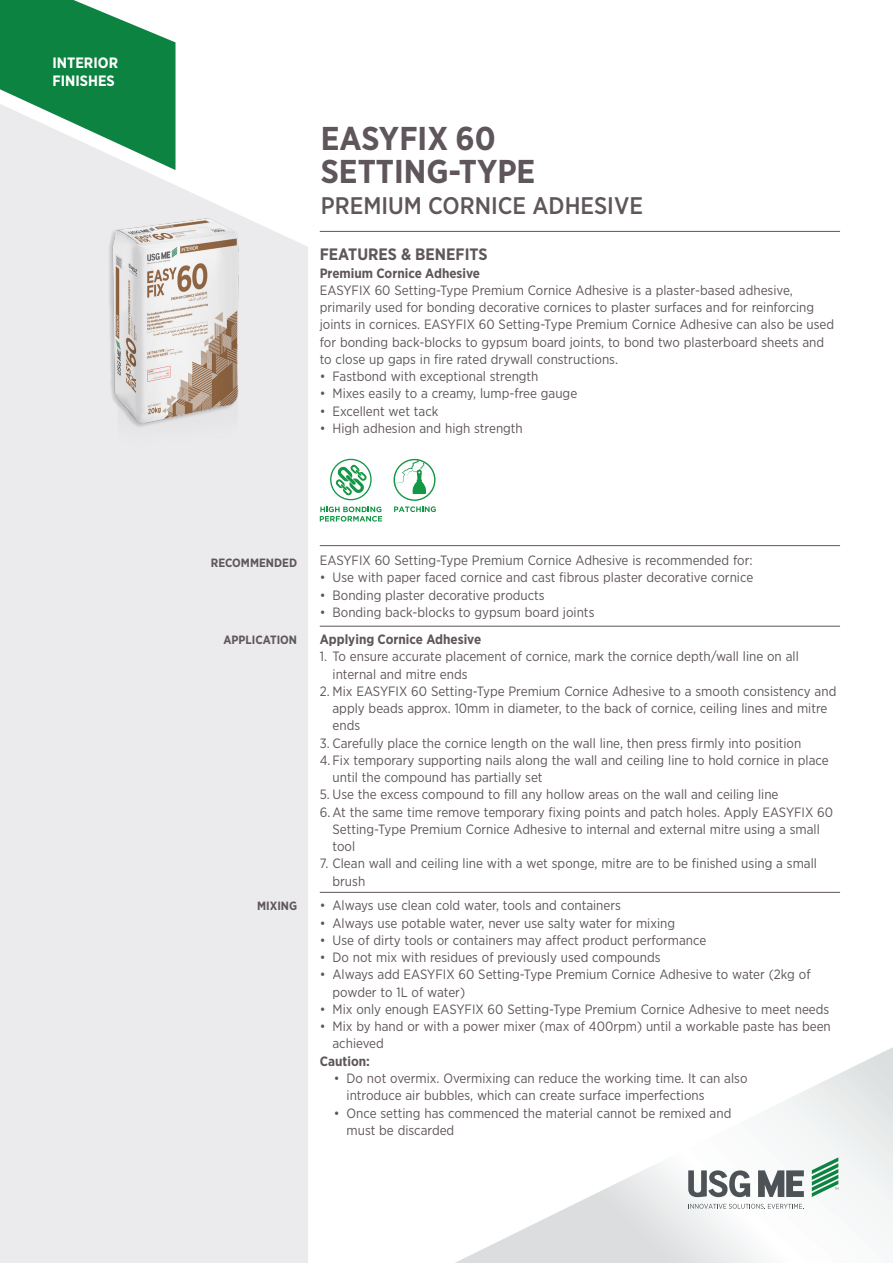
<style>
.page{position:relative;width:893px;height:1263px;background:#fff}
.page>*{position:absolute;margin:0;border:0;box-sizing:border-box;transform-origin:0 0}
.t1{font:700 33px "Gotham Narrow";color:#5f565c}
.t2{font:500 24px "Gotham Narrow";color:#5f565c}
.Helvetica_light_10pt{font:700 16.5px "Gotham Narrow";color:#5f565c}
.t3{font:700 15px "Gotham Narrow";color:#fff}
.Helvetica_light_10pt-2{font:13.5px/17.2px "Gotham Narrow";color:#5f565c}
.Helvetica_light_10pt-3{font:700 13.5px "Gotham Narrow";color:#5f565c}
.Helvetica_light_10pt-4{font:700 12px "Gotham Narrow";color:#5f565c}
</style>
<div class="page">
<svg style="left:455px;top:1047px;width:438px;height:216px"></svg>
<svg style="left:0;top:0;width:176px;height:104px;background:#2b9358"></svg>
<div style="left:0;top:104px;width:308px;height:1159px;background:#ebeaec"></div>
<hr style="left:320px;top:231px;width:520px;height:1px;background:#5f565c">
<hr style="left:320px;top:545px;width:520px;height:1px;background:#5f565c">
<hr style="left:320px;top:626px;width:520px;height:1px;background:#5f565c">
<hr style="left:320px;top:892px;width:520px;height:1px;background:#5f565c">
<svg style="left:336px;top:464px;width:31px;height:32px"></svg>
<div style="left:330px;top:459px;width:42px;height:41px;border:1px solid #149647;border-radius:50%"></div>
<svg style="left:320px;top:507px;width:62px;height:15px"></svg>
<svg style="left:393px;top:459px;width:34px;height:35px"></svg>
<div style="left:394px;top:459px;width:41px;height:42px;border:1px solid #149647;border-radius:50%"></div>
<svg style="left:394px;top:506px;width:42px;height:6px"></svg>
<svg style="left:689px;top:1204px;width:115px;height:5px"></svg>
<svg style="left:688px;top:1170px;width:62px;height:27px"></svg>
<svg style="left:758px;top:1170px;width:46px;height:27px"></svg>
<svg style="left:812px;top:1157px;width:26px;height:40px"></svg>
<img style="left:73px;top:207px;width:204px;height:254px">
<p class="t3" style="left:52px;top:53px;width:67px">INTERIOR</p>
<p class="t3" style="left:52px;top:71px;width:64px">FINISHES</p>
<p class="t1" style="left:321px;top:117px;width:176px">EASYFIX 60</p>
<p class="t1" style="left:321px;top:150px;width:216px">SETTING-TYPE</p>
<p class="t2" style="left:321px;top:191px;width:324px">PREMIUM CORNICE ADHESIVE</p>
<p class="Helvetica_light_10pt" style="left:320px;top:244px;width:169px">FEATURES &amp; BENEFITS</p>
<p class="Helvetica_light_10pt-3" style="left:320px;top:264px;width:162px">Premium Cornice Adhesive</p>
<p class="Helvetica_light_10pt-2" style="left:320px;top:281px;width:516px">EASYFIX 60 Setting-Type Premium Cornice Adhesive is a plaster-based adhesive, primarily used for bonding decorative cornices to plaster surfaces and for reinforcing joints in cornices. EASYFIX 60 Setting-Type Premium Cornice Adhesive can also be used for bonding back-blocks to gypsum board joints, to bond two plasterboard sheets and to close up gaps in fire rated drywall constructions.</p>
<p class="Helvetica_light_10pt-2" style="left:320px;top:367px;width:220px">• Fastbond with exceptional strength</p>
<p class="Helvetica_light_10pt-2" style="left:320px;top:385px;width:259px">• Mixes easily to a creamy, lump-free gauge</p>
<p class="Helvetica_light_10pt-2" style="left:320px;top:402px;width:120px">• Excellent wet tack</p>
<p class="Helvetica_light_10pt-2" style="left:320px;top:419px;width:205px">• High adhesion and high strength</p>
<p class="Helvetica_light_10pt-4" style="left:211px;top:555px;width:88px">RECOMMENDED</p>
<p class="Helvetica_light_10pt-4" style="left:223px;top:632px;width:75px">APPLICATION</p>
<p class="Helvetica_light_10pt-4" style="left:257px;top:898px;width:41px">MIXING</p>
<p class="Helvetica_light_10pt-2" style="left:320px;top:551px;width:434px">EASYFIX 60 Setting-Type Premium Cornice Adhesive is recommended for:</p>
<p class="Helvetica_light_10pt-2" style="left:320px;top:569px;width:435px">• Use with paper faced cornice and cast fibrous plaster decorative cornice</p>
<p class="Helvetica_light_10pt-2" style="left:320px;top:586px;width:226px">• Bonding plaster decorative products</p>
<p class="Helvetica_light_10pt-2" style="left:320px;top:603px;width:276px">• Bonding back-blocks to gypsum board joints</p>
<p class="Helvetica_light_10pt-3" style="left:320px;top:631px;width:163px">Applying Cornice Adhesive</p>
<p class="Helvetica_light_10pt-2" style="left:333px;top:648px;width:468px;text-indent:-13px">1. To ensure accurate placement of cornice, mark the cornice depth/wall line on all internal and mitre ends</p>
<p class="Helvetica_light_10pt-2" style="left:333px;top:682px;width:505px;text-indent:-13px">2. Mix EASYFIX 60 Setting-Type Premium Cornice Adhesive to a smooth consistency and apply beads approx. 10mm in diameter, to the back of cornice, ceiling lines and mitre ends</p>
<p class="Helvetica_light_10pt-2" style="left:320px;top:734px;width:483px">3. Carefully place the cornice length on the wall line, then press firmly into position</p>
<p class="Helvetica_light_10pt-2" style="left:333px;top:751px;width:498px;text-indent:-13px">4. Fix temporary supporting nails along the wall and ceiling line to hold cornice in place until the compound has partially set</p>
<p class="Helvetica_light_10pt-2" style="left:320px;top:786px;width:460px">5. Use the excess compound to fill any hollow areas on the wall and ceiling line</p>
<p class="Helvetica_light_10pt-2" style="left:333px;top:803px;width:502px;text-indent:-13px">6. At the same time remove temporary fixing points and patch holes. Apply EASYFIX 60<br>Setting-Type Premium Cornice Adhesive to internal and external mitre using a small tool</p>
<p class="Helvetica_light_10pt-2" style="left:333px;top:855px;width:486px;text-indent:-13px">7. Clean wall and ceiling line with a wet sponge, mitre are to be finished using a small brush</p>
<p class="Helvetica_light_10pt-2" style="left:320px;top:897px;width:303px">• Always use clean cold water, tools and containers</p>
<p class="Helvetica_light_10pt-2" style="left:320px;top:914px;width:357px">• Always use potable water, never use salty water for mixing</p>
<p class="Helvetica_light_10pt-2" style="left:320px;top:931px;width:388px">• Use of dirty tools or containers may affect product performance</p>
<p class="Helvetica_light_10pt-2" style="left:320px;top:948px;width:342px">• Do not mix with residues of previously used compounds</p>
<p class="Helvetica_light_10pt-2" style="left:333px;top:966px;width:480px;text-indent:-13px">• Always add EASYFIX 60 Setting-Type Premium Cornice Adhesive to water (2kg of powder to 1L of water)</p>
<p class="Helvetica_light_10pt-2" style="left:320px;top:1000px;width:511px">• Mix only enough EASYFIX 60 Setting-Type Premium Cornice Adhesive to meet needs</p>
<p class="Helvetica_light_10pt-2" style="left:333px;top:1017px;width:500px;text-indent:-13px">• Mix by hand or with a power mixer (max of 400rpm) until a workable paste has been achieved</p>
<p class="Helvetica_light_10pt-3" style="left:320px;top:1052px;width:52px">Caution:</p>
<p class="Helvetica_light_10pt-2" style="left:347px;top:1069px;width:402px;text-indent:-13px">• Do not overmix. Overmixing can reduce the working time. It can also introduce air bubbles, which can create surface imperfections</p>
<p class="Helvetica_light_10pt-2" style="left:347px;top:1104px;width:386px;text-indent:-13px">• Once setting has commenced the material cannot be remixed and must be discarded</p>
</div>
